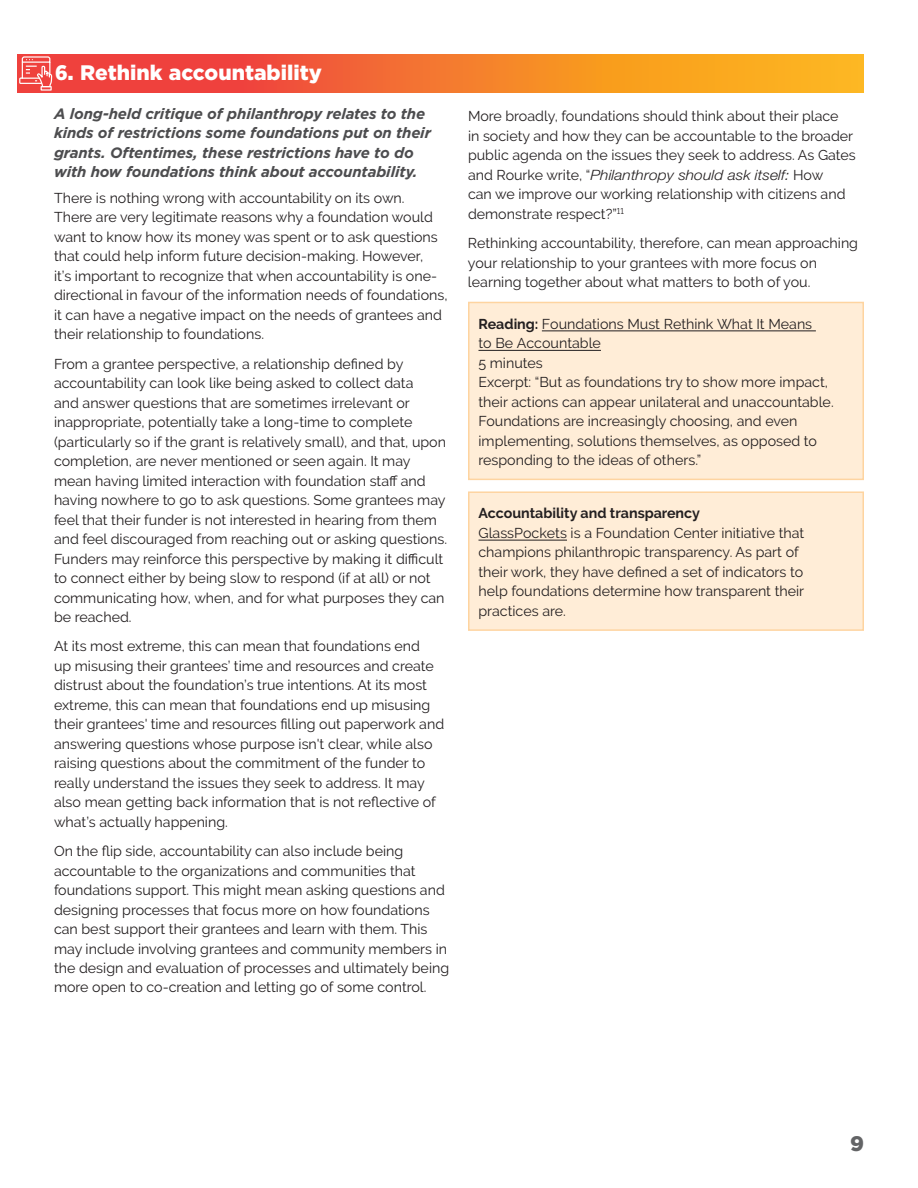
<style>
.page{position:relative;width:918px;height:1188px;background:#fff}
.page>*{position:absolute;margin:0;border:0;box-sizing:border-box;transform-origin:0 0}
.t1{font:900 21px "Gotham";color:#fff}
.t2{font:900 21px "Gotham";color:#636466}
.t3{font:italic 700 15px/19.5px "Gotham";letter-spacing:-.01em;color:#4d4d4f}
.t4{font:14.25px/19.5px "Raleway";color:#231f20}
.t5{font:italic 300 14.25px "Helvetica Neue LT Pro";color:#231f20;scale:1.1 1}
.t6{font:700 14.25px "Raleway";color:#231f20}
.s1{font-family:"Raleway";font-weight:400;font-style:normal}
.s2{font-weight:700}
</style>
<div class="page">
<div style="left:469px;top:302px;width:394px;height:177px;background:#ffedd7"></div>
<hr style="left:542px;top:331px;width:274px;height:1px;background:#231f20">
<hr style="left:478px;top:350px;width:123px;height:1px;background:#231f20">
<div style="left:468px;top:302px;width:396px;height:178px;border:2px solid #fed4a0"></div>
<div style="left:469px;top:492px;width:394px;height:138px;background:#ffedd7"></div>
<hr style="left:478px;top:540px;width:89px;height:1px;background:#231f20">
<div style="left:468px;top:491px;width:396px;height:140px;border:2px solid #fed4a0"></div>
<svg style="left:18px;top:54px;width:846px;height:39px;background:#f4782d"></svg>
<div style="left:41px;top:86px;width:11px;height:5px;border:1px solid #fff"></div>
<svg style="left:19px;top:56px;width:35px;height:32px"></svg>
<h1 class="t1" style="left:55px;top:58px;width:269px">6. Rethink accountability</h1>
<p class="t3" style="left:54px;top:104px;width:378px">A long-held critique of philanthropy relates to the kinds of restrictions some foundations put on their grants. Oftentimes, these restrictions have to do with how foundations think about accountability.</p>
<p class="t4" style="left:54px;top:188px;width:395px">There is nothing wrong with accountability on its own.<br>There are very legitimate reasons why a foundation would want to know how its money was spent or to ask questions that could help inform future decision-making. However,<br>it’s important to recognize that when accountability is one&shy;directional in favour of the information needs of foundations, it can have a negative impact on the needs of grantees and their relationship to foundations.</p>
<p class="t4" style="left:54px;top:354px;width:395px">From a grantee perspective, a relationship defined by accountability can look like being asked to collect data<br>and answer questions that are sometimes irrelevant or inappropriate, potentially take a long-time to complete (particularly so if the grant is relatively small), and that, upon completion, are never mentioned or seen again. It may mean having limited interaction with foundation staff and having nowhere to go to ask questions. Some grantees may feel that their funder is not interested in hearing from them and feel discouraged from reaching out or asking questions.<br>Funders may reinforce this perspective by making it difficult to connect either by being slow to respond (if at all) or not communicating how, when, and for what purposes they can be reached.</p>
<p class="t4" style="left:54px;top:637px;width:392px">At its most extreme, this can mean that foundations end<br>up misusing their grantees’ time and resources and create distrust about the foundation’s true intentions. At its most extreme, this can mean that foundations end up misusing their grantees' time and resources filling out paperwork and answering questions whose purpose isn't clear, while also raising questions about the commitment of the funder to really understand the issues they seek to address. It may also mean getting back information that is not reflective of what’s actually happening.</p>
<p class="t4" style="left:54px;top:841px;width:397px">On the flip side, accountability can also include being accountable to the organizations and communities that foundations support. This might mean asking questions and designing processes that focus more on how foundations can best support their grantees and learn with them. This may include involving grantees and community members in the design and evaluation of processes and ultimately being more open to co-creation and letting go of some control.</p>
<p class="t4" style="left:468px;top:106px;width:389px">More broadly, foundations should think about their place<br>in society and how they can be accountable to the broader public agenda on the issues they seek to address. As Gates</p>
<p class="t5" style="left:468px;top:166px;width:325px"><span class="s1">and Rourke write, “</span>Philanthropy should ask itself: <span class="s1">How</span></p>
<p class="t4" style="left:468px;top:185px;width:379px">can we improve our working relationship with citizens and demonstrate respect?”<sup>11</sup></p>
<p class="t4" style="left:468px;top:233px;width:392px">Rethinking accountability, therefore, can mean approaching your relationship to your grantees with more focus on learning together about what matters to both of you.</p>
<p class="t4" style="left:478px;top:314px;width:357px"><span class="s2">Reading:</span> Foundations Must Rethink What It Means<br>to Be Accountable<br>5 minutes<br>Excerpt: “But as foundations try to show more impact, their actions can appear unilateral and unaccountable.<br>Foundations are increasingly choosing, and even implementing, solutions themselves, as opposed to responding to the ideas of others.”</p>
<p class="t6" style="left:478px;top:505px;width:223px">Accountability and transparency</p>
<p class="t4" style="left:478px;top:523px;width:327px">GlassPockets is a Foundation Center initiative that champions philanthropic transparency. As part of their work, they have defined a set of indicators to help foundations determine how transparent their practices are.</p>
<h1 class="t2" style="left:850px;top:1129px;width:15px">9</h1>
</div>
